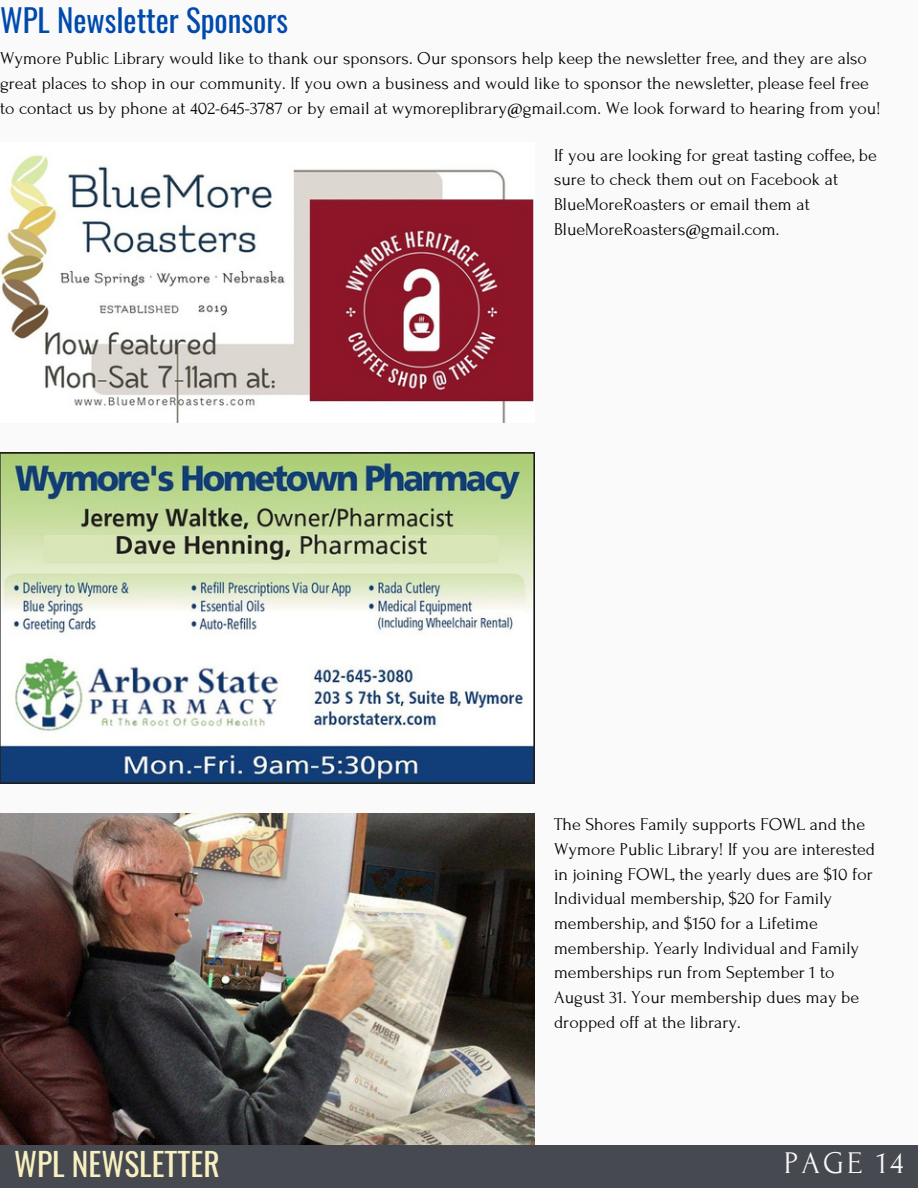
<style>
.page{position:relative;width:918px;height:1188px;background:#fafafa}
.page>*{position:absolute;margin:0;border:0;box-sizing:border-box;transform-origin:0 0}
.t1{font:31.5px "Oswald";color:#f9f0c1}
.t2{font:31.5px "Forum";letter-spacing:.1em;color:#fafafa}
.t3{font:31.05px "Oswald";color:#004aad}
.t4{font:18px/24.8px "Forum";color:#000}
</style>
<div class="page">
<div style="left:0;top:1145px;width:918px;height:43px;background:#464a50"></div>
<img style="left:0;top:453px;width:534px;height:331px">
<img style="left:0;top:155px;width:534px;height:268px">
<img style="left:0;top:814px;width:534px;height:331px">
<p class="t3" style="left:0;top:-4px;width:289px">WPL Newsletter Sponsors</p>
<p class="t4" style="left:0;top:46px;width:882px">Wymore Public Library would like to thank our sponsors. Our sponsors help keep the newsletter free, and they are also great places to shop in our community. If you own a business and would like to sponsor the newsletter, please feel free to contact us by phone at 402-645-3787 or by email at wymoreplibrary@gmail.com. We look forward to hearing from you!</p>
<h2 class="t4" style="left:554px;top:143px;width:324px">If you are looking for great tasting coffee, be sure to check them out on Facebook at BlueMoreRoasters or email them at BlueMoreRoasters@gmail.com.</h2>
<p class="t4" style="left:554px;top:812px;width:323px">The Shores Family supports FOWL and the Wymore Public Library! If you are interested in joining FOWL, the yearly dues are $10 for Individual membership, $20 for Family membership, and $150 for a Lifetime membership. Yearly Individual and Family memberships run from September 1 to August 31. Your membership dues may be dropped off at the library.</p>
<p class="t1" style="left:14px;top:1139px;width:207px">WPL NEWSLETTER</p>
<p class="t2" style="left:784px;top:1146px;width:121px">PAGE 14</p>
</div>
